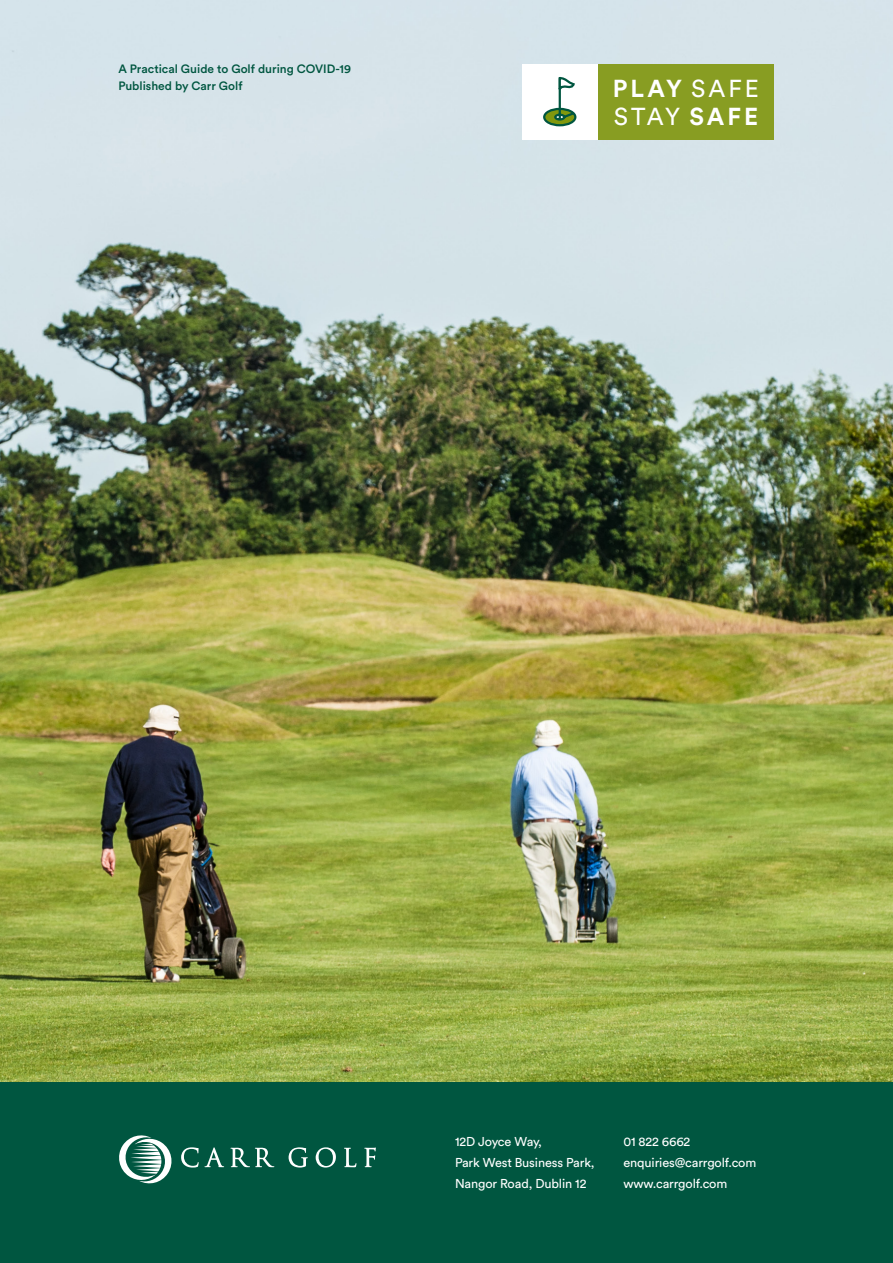
<style>
.page{position:relative;width:893px;height:1263px;background:#fff}
.page>*{position:absolute;margin:0;border:0;box-sizing:border-box;transform-origin:0 0}
.t1{font:700 24.3px "Circular Std";color:#fff}
.t2{font:24.3px "Circular Std";color:#fff}
.t3{font:12.75px "Circular Std";letter-spacing:-.01em;color:#fff}
.t4{font:500 12px "Circular Std";color:#005640}
.s1{font-weight:400}
.s2{font-weight:700}
</style>
<div class="page">
<img style="left:0;top:0;width:893px;height:1082px">
<div style="left:598px;top:64px;width:176px;height:76px;background:#889d22"></div>
<div style="left:522px;top:64px;width:76px;height:76px;background:#fff"></div>
<svg style="left:544px;top:109px;width:31px;height:16px"></svg>
<div style="left:543px;top:108px;width:33px;height:18px;border:2px solid #005640;border-radius:50%"></div>
<svg style="left:553px;top:77px;width:23px;height:45px"></svg>
<div style="left:0;top:1082px;width:893px;height:181px;background:#005640"></div>
<svg style="left:181px;top:1147px;width:43px;height:20px"></svg>
<svg style="left:230px;top:1148px;width:44px;height:19px"></svg>
<svg style="left:289px;top:1147px;width:19px;height:20px"></svg>
<svg style="left:316px;top:1147px;width:20px;height:20px"></svg>
<svg style="left:344px;top:1148px;width:12px;height:19px"></svg>
<svg style="left:364px;top:1147px;width:12px;height:20px"></svg>
<svg style="left:119px;top:1135px;width:53px;height:49px"></svg>
<p class="t4" style="left:118px;top:62px;width:234px">A Practical Guide to Golf during COVID-19</p>
<p class="t4" style="left:118px;top:78px;width:126px">Published by Carr Golf</p>
<p class="t1" style="left:613px;top:73px;width:148px">PLAY <span class="s1">SAFE</span></p>
<p class="t2" style="left:614px;top:101px;width:146px">STAY <span class="s2">SAFE</span></p>
<p class="t3" style="left:455px;top:1133px;width:88px">12D Joyce Way,</p>
<p class="t3" style="left:455px;top:1154px;width:141px">Park West Business Park,</p>
<p class="t3" style="left:455px;top:1175px;width:133px">Nangor Road, Dublin 12</p>
<p class="t3" style="left:623px;top:1133px;width:68px">01 822 6662</p>
<p class="t3" style="left:623px;top:1154px;width:134px">enquiries@carrgolf.com</p>
<p class="t3" style="left:623px;top:1175px;width:105px">www.carrgolf.com</p>
</div>
